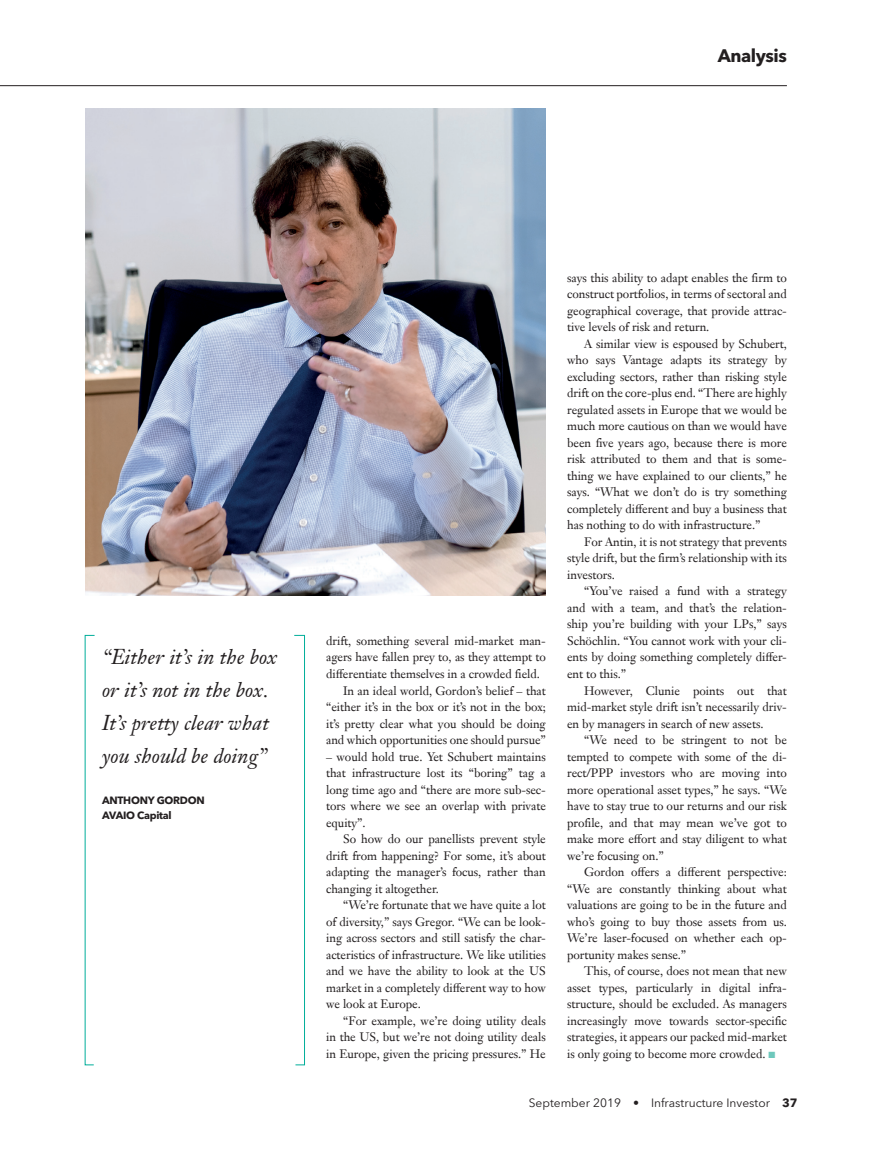
<style>
.page{position:relative;width:872px;height:1149px;background:#fff}
.page>*{position:absolute;margin:0;border:0;box-sizing:border-box;transform-origin:0 0}
.t1{font:italic 21px/33px "Janson Text LT Pro";color:#231f20}
.t2{font:700 18px "Avenir Next LT Pro";letter-spacing:-.025em;color:#231f20}
.t3{font:12px/16.5px "Janson Text LT Pro";letter-spacing:-.005em;color:#231f20;text-align:justify}
.t4{font:12px "Avenir Next LT Pro";color:#231f20}
.t5{font:700 10.5px/15px "Avenir Next LT Pro";letter-spacing:-.025em;color:#231f20}
.s1{color:#6ec8bc}
.s2{font-weight:700}
</style>
<div class="page">
<hr style="left:0;top:85px;width:787px;height:1px;background:#231f20">
<img style="left:85px;top:109px;width:461px;height:486px">
<svg style="left:294px;top:634px;width:11px;height:431px"></svg>
<svg style="left:84px;top:634px;width:11px;height:431px"></svg>
<h2 class="t2" style="left:717px;top:45px;width:71px">Analysis</h2>
<h1 class="t1" style="left:102px;top:640px;width:177px">“Either it’s in the box or it’s not in the box.<br>It’s pretty clear what you should be doing”</h1>
<p class="t5" style="left:102px;top:792px;width:104px">ANTHONY GORDON<br>AVAIO Capital</p>
<p class="t3" style="left:326px;top:632px;width:221px">drift, something several mid-market man-</p>
<p class="t3" style="left:326px;top:649px;width:221px">agers have fallen prey to, as they attempt to</p>
<p class="t3" style="left:326px;top:665px;width:215px">differentiate themselves in a crowded field.</p>
<p class="t3" style="left:343px;top:682px;width:204px">In an ideal world, Gordon’s belief – that</p>
<p class="t3" style="left:326px;top:698px;width:221px">“either it’s in the box or it’s not in the box;</p>
<p class="t3" style="left:326px;top:715px;width:221px">it’s pretty clear what you should be doing</p>
<p class="t3" style="left:326px;top:731px;width:221px">and which opportunities one should pursue”</p>
<p class="t3" style="left:326px;top:748px;width:221px">– would hold true. Yet Schubert maintains that infrastructure lost its “boring” tag a long time ago and “there are more sub-sec&shy;tors where we see an overlap with private equity”.</p>
<p class="t3" style="left:326px;top:830px;width:221px;text-indent:17px">So how do our panellists prevent style drift from happening? For some, it’s about adapting the manager’s focus, rather than changing it altogether.</p>
<p class="t3" style="left:326px;top:896px;width:221px;text-indent:17px">“We’re fortunate that we have quite a lot of diversity,” says Gregor. “We can be look&shy;ing across sectors and still satisfy the char&shy;acteristics of infrastructure. We like utilities and we have the ability to look at the US market in a completely different way to how we look at Europe.</p>
<p class="t3" style="left:326px;top:1012px;width:221px;text-indent:17px">“For example, we’re doing utility deals in the US, but we’re not doing utility deals in Europe, given the pricing pressures.” He</p>
<p class="t3" style="left:567px;top:269px;width:221px">says this ability to adapt enables the firm to construct portfolios, in terms of sectoral and geographical coverage, that provide attrac&shy;tive levels of risk and return.</p>
<p class="t3" style="left:567px;top:335px;width:221px;text-indent:17px">A similar view is espoused by Schubert, who says Vantage adapts its strategy by excluding sectors, rather than risking style drift on the core-plus end. “There are highly regulated assets in Europe that we would be much more cautious on than we would have been five years ago, because there is more risk attributed to them and that is some&shy;thing we have explained to our clients,” he says. “What we don’t do is try something completely different and buy a business that has nothing to do with infrastructure.”</p>
<p class="t3" style="left:567px;top:533px;width:221px;text-indent:17px">For Antin, it is not strategy that prevents style drift, but the firm’s relationship with its investors.</p>
<p class="t3" style="left:567px;top:583px;width:221px;text-indent:17px">“You’ve raised a fund with a strategy and with a team, and that’s the relation&shy;ship you’re building with your LPs,” says Schöchlin. “You cannot work with your cli&shy;ents by doing something completely differ&shy;ent to this.”</p>
<p class="t3" style="left:567px;top:682px;width:221px;text-indent:17px">However, Clunie points out that mid-market style drift isn’t necessarily driv&shy;en by managers in search of new assets.</p>
<p class="t3" style="left:567px;top:731px;width:221px;text-indent:17px">“We need to be stringent to not be tempted to compete with some of the di&shy;rect/PPP investors who are moving into more operational asset types,” he says. “We have to stay true to our returns and our risk profile, and that may mean we’ve got to make more effort and stay diligent to what we’re focusing on.”</p>
<p class="t3" style="left:567px;top:863px;width:221px;text-indent:17px">Gordon offers a different perspective: “We are constantly thinking about what valuations are going to be in the future and who’s going to buy those assets from us.<br>We’re laser-focused on whether each op&shy;portunity makes sense.”</p>
<p class="t3" style="left:567px;top:962px;width:221px;text-indent:17px">This, of course, does not mean that new asset types, particularly in digital infra&shy;structure, should be excluded. As managers increasingly move towards sector-specific strategies, it appears our packed mid-market is only going to become more crowded. <span class="s1">■</span></p>
<p class="t4" style="left:529px;top:1095px;width:270px">September 2019 • Infrastructure Investor <span class="s2">37</span></p>
</div>
